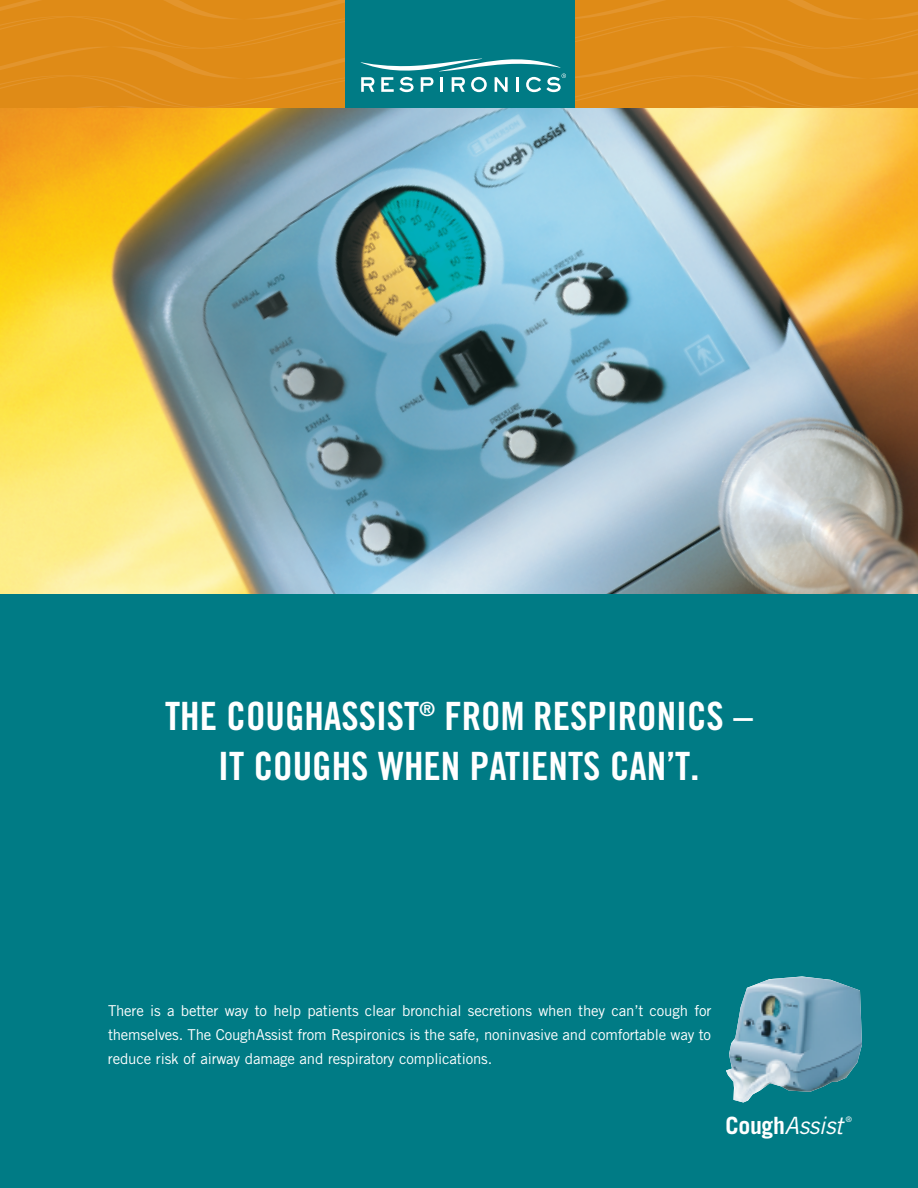
<style>
.page{position:relative;width:918px;height:1188px;background:#fff}
.page>*{position:absolute;margin:0;border:0;box-sizing:border-box;transform-origin:0 0}
.t1{font:39px/49.5px "Trade Gothic Bold Cond Twenty";color:#fff;text-align:center}
.t2{font:italic 23.85px "Trade Gothic";letter-spacing:-.02em;color:#fff}
.t3{font:15px/24px "Trade Gothic";letter-spacing:-.01em;color:#fff;text-align:justify}
.t4{font:7.65px "Trade Gothic";color:#fff}
.s1{font-weight:700;font-style:normal}
</style>
<div class="page">
<div style="left:0;top:592px;width:918px;height:596px;background:#007b85"></div>
<svg style="left:0;top:0;width:918px;height:36px"></svg>
<svg style="left:0;top:36px;width:918px;height:22px"></svg>
<div style="left:346px;top:0;width:229px;height:108px;background:#007b85"></div>
<svg style="left:0;top:58px;width:918px;height:50px"></svg>
<img style="left:0;top:108px;width:918px;height:486px">
<img style="left:726px;top:976px;width:136px;height:126px">
<h1 class="t1" style="left:165px;top:695px;width:589px">THE COUGHASSIST<sup>®</sup> FROM RESPIRONICS –<br>IT COUGHS WHEN PATIENTS CAN’T.</h1>
<p class="t3" style="left:108px;top:1000px;width:605px">There is a better way to help patients clear bronchial secretions when they can’t cough for themselves. The CoughAssist from Respironics is the safe, noninvasive and comfortable way to reduce risk of airway damage and respiratory complications.</p>
<h2 class="t2" style="left:726px;top:1117px;width:119px"><span class="s1">Cough</span>Assist</h2>
<p class="t4" style="left:846px;top:1117px;width:8px">®</p>
</div>
